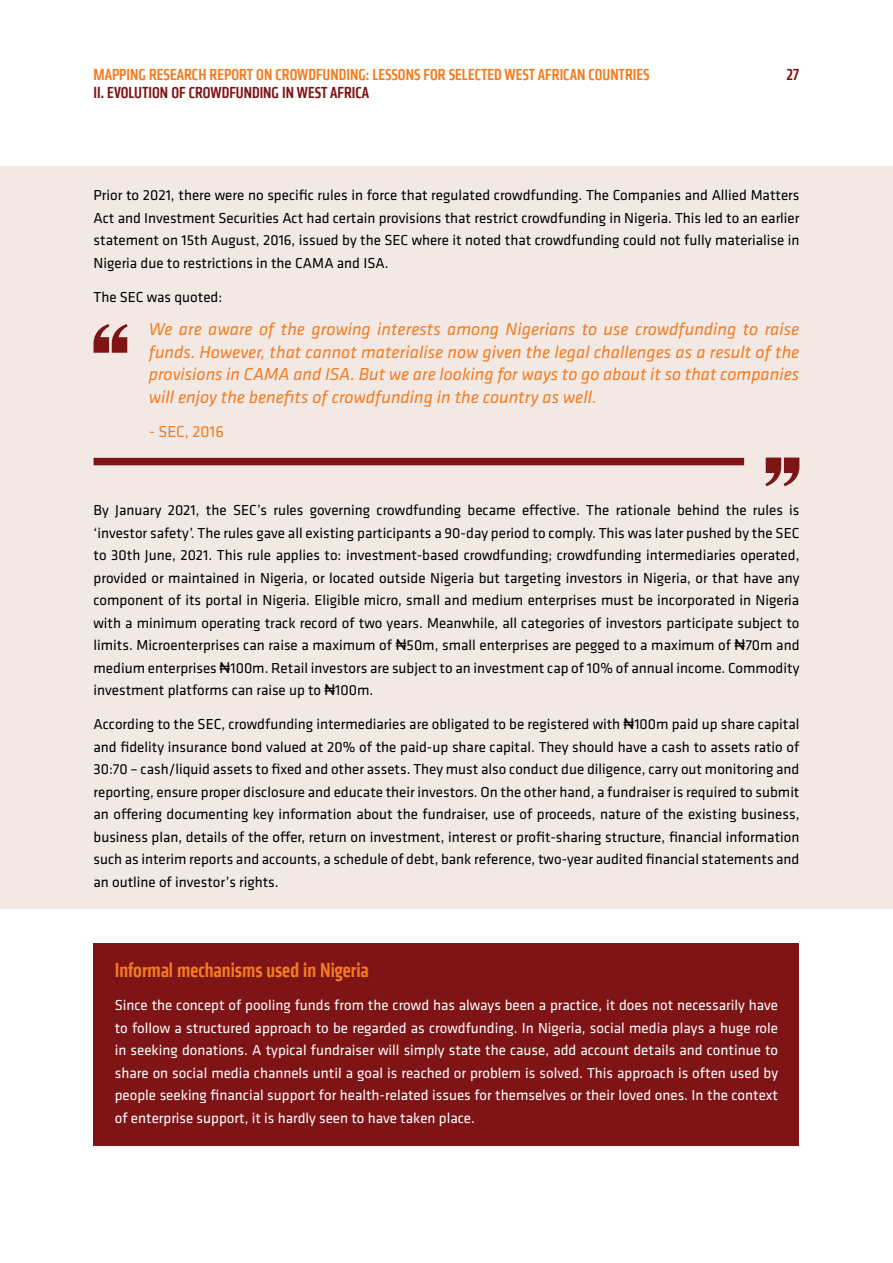
<style>
.page{position:relative;width:893px;height:1263px;background:#fff}
.page>*{position:absolute;margin:0;border:0;box-sizing:border-box;transform-origin:0 0}
.t1{font:500 condensed 21px "Klavika CH";color:#f47b20}
.t2{font:italic 18px/22.5px "Klavika";color:#f47b20;text-align:justify}
.t3{font:500 condensed 16.5px "Klavika CH";color:#f47b20}
.t4{font:500 condensed 16.5px "Klavika CH";color:#7e1416}
.t5{font:16.5px "Klavika";color:#f47b20}
.t6{font:15px/22.5px "Klavika";color:#000;text-align:justify}
.t7{font:15px/22.5px "Klavika";color:#fff;text-align:justify}
.s1{font-style:italic}
.s2{font-family:"Arial"}
</style>
<div class="page">
<div style="left:94px;top:943px;width:705px;height:202px;background:#7e1416"></div>
<div style="left:0;top:166px;width:893px;height:743px;background:#f2e9e5"></div>
<div style="left:94px;top:458px;width:650px;height:7px;background:#7e1416"></div>
<svg style="left:765px;top:458px;width:34px;height:28px"></svg>
<svg style="left:94px;top:324px;width:34px;height:29px"></svg>
<p class="t3" style="left:94px;top:65px;width:558px">MAPPING RESEARCH REPORT ON CROWDFUNDING: LESSONS FOR SELECTED WEST AFRICAN COUNTRIES</p>
<p class="t4" style="left:786px;top:65px;width:15px">27</p>
<p class="t4" style="left:94px;top:83px;width:277px">II. EVOLUTION OF CROWDFUNDING IN WEST AFRICA</p>
<p class="t6" style="left:94px;top:184px;width:707px">Prior to 2021, there were no specific rules in force that regulated crowdfunding. The Companies and Allied Matters Act and Investment Securities Act had certain provisions that restrict crowdfunding in Nigeria. This led to an earlier statement on 15th August, 2016, issued by the SEC where it noted that crowdfunding could not fully materialise in Nigeria due to restrictions in the CAMA and ISA.</p>
<p class="t6" style="left:94px;top:285px;width:130px">The SEC was quoted:</p>
<p class="t2" style="left:149px;top:318px;width:652px">We are aware of the growing interests among Nigerians to use crowdfunding to raise funds. However, that cannot materialise now given the legal challenges as a result of the provisions in CAMA and ISA. But we are looking for ways to go about it so that companies will enjoy the benefits of crowdfunding in the country as well.</p>
<p class="t5" style="left:149px;top:420px;width:76px"><span class="s1">-</span> SEC, 2016</p>
<p class="t6" style="left:94px;top:499px;width:707px">By January 2021, the SEC’s rules governing crowdfunding became effective. The rationale behind the rules is ‘investor safety’. The rules gave all existing participants a 90-day period to comply. This was later pushed by the SEC to 30th June, 2021. This rule applies to: investment-based crowdfunding; crowdfunding intermediaries operated, provided or maintained in Nigeria, or located outside Nigeria but targeting investors in Nigeria, or that have any component of its portal in Nigeria. Eligible micro, small and medium enterprises must be incorporated in Nigeria with a minimum operating track record of two years. Meanwhile, all categories of investors participate subject to limits. Microenterprises can raise a maximum of <span class="s2">₦</span>50m, small enterprises are pegged to a maximum of <span class="s2">₦</span>70m and medium enterprises <span class="s2">₦</span>100m. Retail investors are subject to an investment cap of 10% of annual income. Commodity investment platforms can raise up to <span class="s2">₦</span>100m.</p>
<p class="t6" style="left:94px;top:712px;width:707px">According to the SEC, crowdfunding intermediaries are obligated to be registered with <span class="s2">₦</span>100m paid up share capital and fidelity insurance bond valued at 20% of the paid-up share capital. They should have a cash to assets ratio of 30:70 – cash/liquid assets to fixed and other assets. They must also conduct due diligence, carry out monitoring and reporting, ensure proper disclosure and educate their investors. On the other hand, a fundraiser is required to submit an offering documenting key information about the fundraiser, use of proceeds, nature of the existing business, business plan, details of the offer, return on investment, interest or profit-sharing structure, financial information such as interim reports and accounts, a schedule of debt, bank reference, two-year audited financial statements and an outline of investor’s rights.</p>
<h1 class="t1" style="left:115px;top:956px;width:256px">Informal mechanisms used in Nigeria</h1>
<p class="t7" style="left:115px;top:994px;width:665px">Since the concept of pooling funds from the crowd has always been a practice, it does not necessarily have to follow a structured approach to be regarded as crowdfunding. In Nigeria, social media plays a huge role in seeking donations. A typical fundraiser will simply state the cause, add account details and continue to share on social media channels until a goal is reached or problem is solved. This approach is often used by people seeking financial support for health-related issues for themselves or their loved ones. In the context of enterprise support, it is hardly seen to have taken place.</p>
</div>
